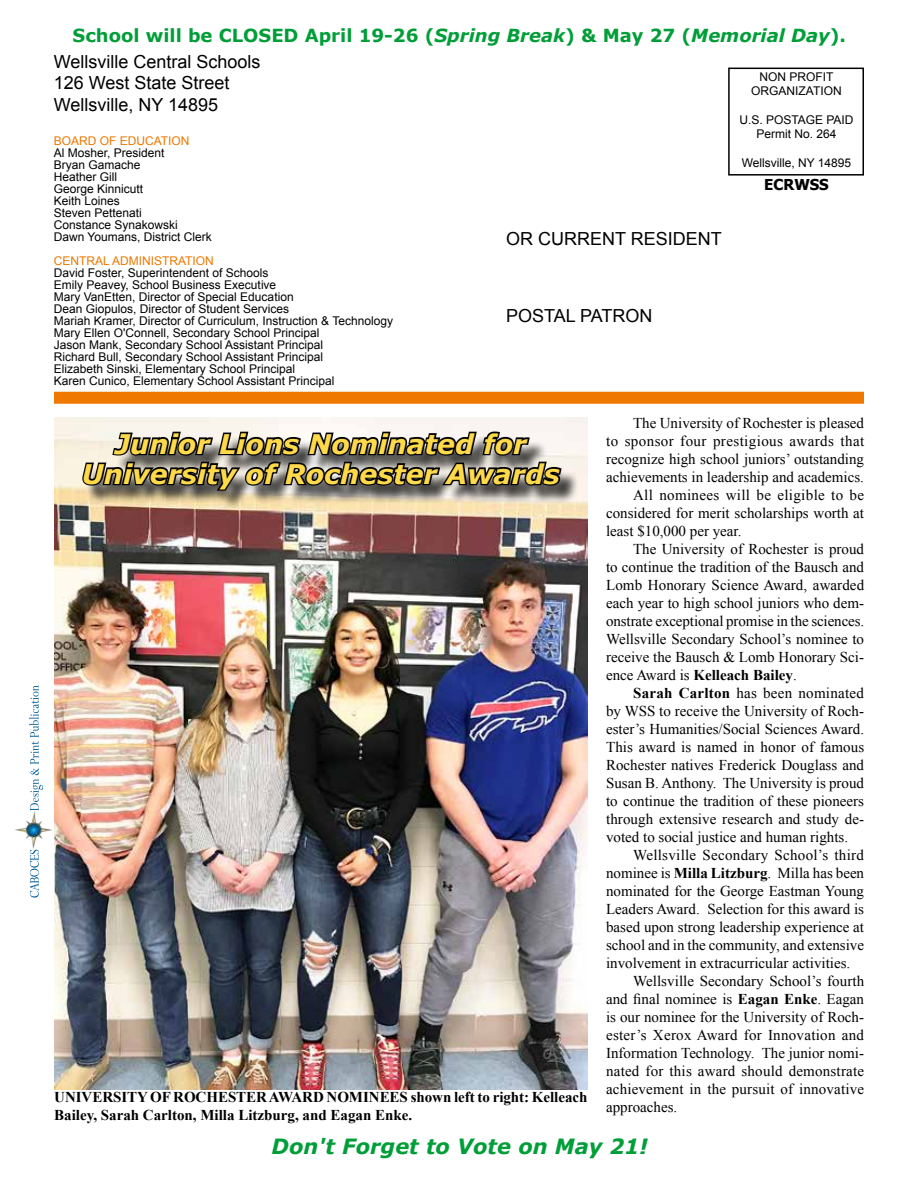
<style>
.page{position:relative;width:918px;height:1188px;background:#fff}
.page>*{position:absolute;margin:0;border:0;box-sizing:border-box;transform-origin:0 0}
.t1{font:italic 700 27px/30px "Verdana";color:#fed949;text-align:center}
.t2{font:italic 700 21px "Verdana";color:#009e38}
.t3{font:18px/21.6px "Arial";color:#000}
.t4{font:700 18px "Verdana";color:#009e38}
.t5{font:15px "Times New Roman";color:#000}
.t6{font:700 15px/18px "Times New Roman";color:#000}
.t7{font:15px "Times New Roman";letter-spacing:.02em;color:#000}
.t8{font:15px "Times New Roman";letter-spacing:.03em;color:#000}
.t9{font:15px "Times New Roman";letter-spacing:.025em;color:#000}
.t10{font:700 15px "Tahoma";color:#000}
.t11{font:12px/12px "Arial";color:#000;text-align:center}
.t12{font:12px "Arial";color:#ee7800}
.s1{font-style:italic}
.s2{font-weight:400}
.s3{font-weight:700}
</style>
<div class="page">
<img style="left:54px;top:417px;width:534px;height:672px">
<div style="left:728px;top:68px;width:136px;height:108px;border:2px solid #000"></div>
<svg style="left:29px;top:685px;width:10px;height:72px"></svg>
<img style="left:15px;top:757px;width:37px;height:141px">
<div style="left:54px;top:392px;width:810px;height:12px;background:#ee7800"></div>
<div style="left:85px;top:434px;width:494px;height:76px;background:#000;opacity:.75"></div>
<svg style="left:81px;top:417px;width:482px;height:86px"></svg>
<p class="t4" style="left:73px;top:23px;width:775px">School will be CLOSED April 19-26 (<span class="s1">Spring Break</span>) &amp; May 27 (<span class="s1">Memorial Day</span>).</p>
<p class="t3" style="left:54px;top:51px;width:208px">Wellsville Central Schools<br>126 West State Street<br>Wellsville, NY 14895</p>
<p class="t12" style="left:54px;top:133px;width:137px">BOARD OF EDUCATION</p>
<p class="t11" style="left:54px;top:147px;width:160px;text-align:left">Al Mosher, President<br>Bryan Gamache<br>Heather Gill<br>George Kinnicutt<br>Keith Loines<br>Steven Pettenati<br>Constance Synakowski<br>Dawn Youmans, District Clerk</p>
<p class="t12" style="left:54px;top:253px;width:162px">CENTRAL ADMINISTRATION</p>
<p class="t11" style="left:54px;top:267px;width:341px;text-align:left">David Foster, Superintendent of Schools<br>Emily Peavey, School Business Executive<br>Mary VanEtten, Director of Special Education<br>Dean Giopulos, Director of Student Services<br>Mariah Kramer, Director of Curriculum, Instruction &amp; Technology Mary Ellen O'Connell, Secondary School Principal<br>Jason Mank, Secondary School Assistant Principal<br>Richard Bull, Secondary School Assistant Principal<br>Elizabeth Sinski, Elementary School Principal<br>Karen Cunico, Elementary School Assistant Principal</p>
<p class="t3" style="left:506px;top:228px;width:217px">OR CURRENT RESIDENT</p>
<p class="t11" style="left:751px;top:69px;width:92px;line-height:14.4px">NON PROFIT<br>ORGANIZATION</p>
<p class="t11" style="left:739px;top:113px;width:116px;line-height:14.4px">U.S. POSTAGE PAID<br>Permit No. 264</p>
<p class="t11" style="left:742px;top:157px;width:111px">Wellsville, NY 14895</p>
<p class="t10" style="left:764px;top:174px;width:66px">ECRWSS</p>
<p class="t3" style="left:506px;top:305px;width:148px">POSTAL PATRON</p>
<p class="t5" style="left:633px;top:413px;width:233px">The University of Rochester is pleased</p>
<p class="t8" style="left:606px;top:431px;width:260px">to sponsor four prestigious awards that</p>
<p class="t5" style="left:606px;top:449px;width:260px">recognize high school juniors’ outstanding</p>
<p class="t5" style="left:606px;top:467px;width:259px">achievements in leadership and academics.</p>
<p class="t9" style="left:633px;top:485px;width:232px">All nominees will be eligible to be</p>
<p class="t5" style="left:606px;top:503px;width:260px">considered for merit scholarships worth at</p>
<p class="t5" style="left:606px;top:521px;width:137px">least $10,000 per year.</p>
<p class="t5" style="left:633px;top:539px;width:233px">The University of Rochester is proud</p>
<p class="t5" style="left:606px;top:557px;width:260px">to continue the tradition of the Bausch and</p>
<p class="t5" style="left:606px;top:575px;width:260px">Lomb Honorary Science Award, awarded</p>
<p class="t5" style="left:606px;top:593px;width:259px">each year to high school juniors who dem-</p>
<p class="t5" style="left:606px;top:611px;width:260px">onstrate exceptional promise in the sciences.</p>
<p class="t5" style="left:606px;top:629px;width:260px">Wellsville Secondary School’s nominee to</p>
<p class="t5" style="left:606px;top:647px;width:260px">receive the Bausch &amp; Lomb Honorary Sci-</p>
<p class="t6" style="left:606px;top:665px;width:192px"><span class="s2">ence Award is</span> Kelleach Bailey<span class="s2">.</span></p>
<p class="t7" style="left:633px;top:683px;width:232px"><span class="s3">Sarah Carlton</span> has been nominated</p>
<p class="t5" style="left:606px;top:701px;width:260px">by WSS to receive the University of Roch-</p>
<p class="t5" style="left:606px;top:719px;width:259px">ester’s Humanities/Social Sciences Award.</p>
<p class="t5" style="left:606px;top:737px;width:260px">This award is named in honor of famous</p>
<p class="t5" style="left:606px;top:755px;width:260px">Rochester natives Frederick Douglass and</p>
<p class="t5" style="left:606px;top:773px;width:260px">Susan B. Anthony. The University is proud</p>
<p class="t5" style="left:606px;top:791px;width:260px">to continue the tradition of these pioneers</p>
<p class="t5" style="left:606px;top:809px;width:260px">through extensive research and study de-</p>
<p class="t5" style="left:606px;top:827px;width:244px">voted to social justice and human rights.</p>
<p class="t7" style="left:633px;top:845px;width:232px">Wellsville Secondary School’s third</p>
<p class="t5" style="left:606px;top:863px;width:260px">nominee is <span class="s3">Milla Litzburg</span>. Milla has been</p>
<p class="t5" style="left:606px;top:881px;width:260px">nominated for the George Eastman Young</p>
<p class="t5" style="left:606px;top:899px;width:260px">Leaders Award. Selection for this award is</p>
<p class="t5" style="left:606px;top:917px;width:260px">based upon strong leadership experience at</p>
<p class="t5" style="left:606px;top:935px;width:260px">school and in the community, and extensive</p>
<p class="t5" style="left:606px;top:953px;width:246px">involvement in extracurricular activities.</p>
<p class="t5" style="left:633px;top:971px;width:233px">Wellsville Secondary School’s fourth</p>
<p class="t5" style="left:606px;top:989px;width:260px">and final nominee is <span class="s3">Eagan Enke</span>. Eagan</p>
<p class="t5" style="left:606px;top:1007px;width:260px">is our nominee for the University of Roch-</p>
<p class="t7" style="left:606px;top:1025px;width:259px">ester’s Xerox Award for Innovation and</p>
<p class="t5" style="left:606px;top:1043px;width:260px">Information Technology. The junior nomi-</p>
<p class="t5" style="left:606px;top:1061px;width:260px">nated for this award should demonstrate</p>
<p class="t5" style="left:606px;top:1079px;width:259px">achievement in the pursuit of innovative</p>
<p class="t5" style="left:606px;top:1097px;width:73px">approaches.</p>
<h1 class="t1" style="left:82px;top:428px;width:480px">Junior Lions Nominated for<br>University of Rochester Awards</h1>
<p class="t6" style="left:54px;top:1088px;width:535px">UNIVERSITY OF ROCHESTER AWARD NOMINEES shown left to right: Kelleach<br>Bailey, Sarah Carlton, Milla Litzburg, and Eagan Enke.</p>
<h2 class="t2" style="left:272px;top:1132px;width:378px">Don't Forget to Vote on May 21!</h2>
</div>
